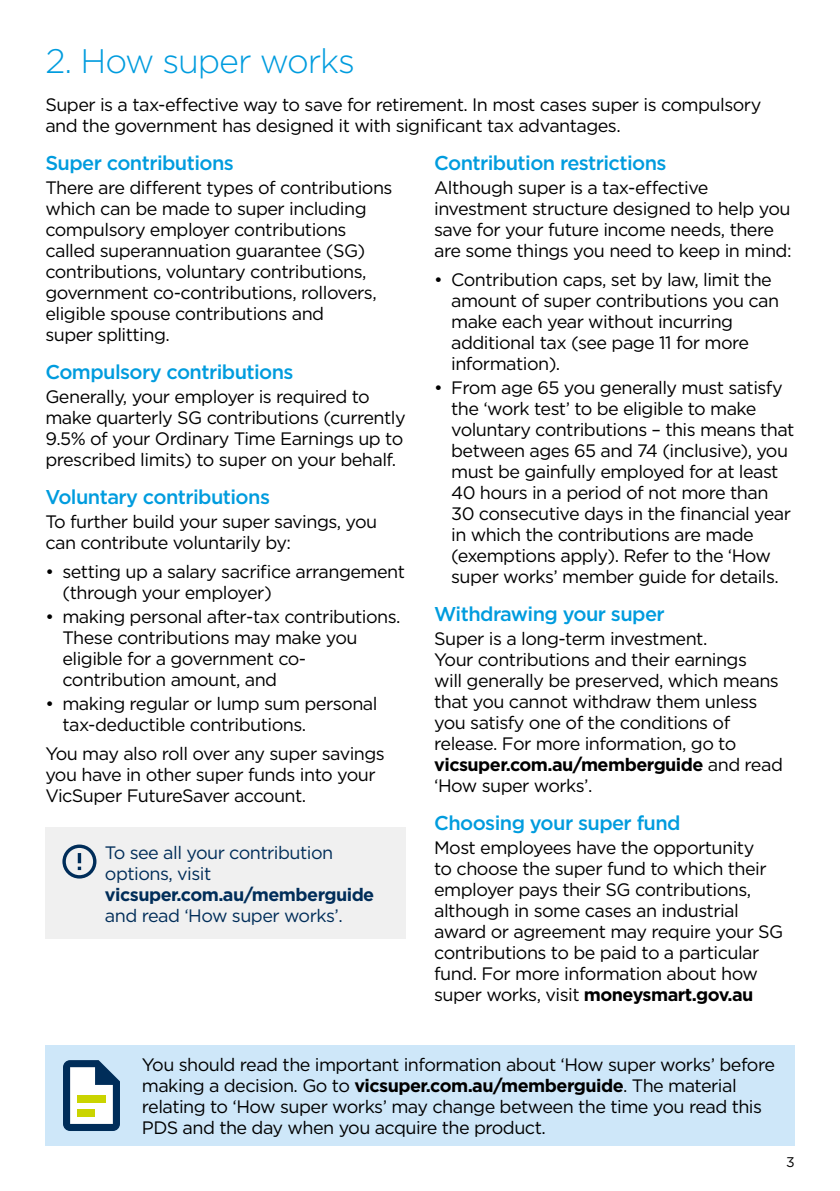
<style>
.page{position:relative;width:840px;height:1191px;background:#fff}
.page>*{position:absolute;margin:0;border:0;box-sizing:border-box;transform-origin:0 0}
.t1{font:300 34px "Gotham";letter-spacing:-.035em;color:#009cde}
.t2{font:500 20px "Gotham";letter-spacing:-.03em;color:#009cde}
.t3{font:18px/21px "Gotham";letter-spacing:-.03em;color:#000}
.t4{font:18px/21px "Gotham";letter-spacing:-.03em;color:#002d59}
.t5{font:700 18px "Gotham";letter-spacing:-.03em;color:#002d59}
.t6{font:14px "Gotham";color:#000}
.s1{font-weight:700}
</style>
<div class="page">
<div style="left:45px;top:827px;width:360px;height:111px;background:#f0f0f0"></div>
<svg style="left:62px;top:844px;width:34px;height:34px"></svg>
<div style="left:45px;top:1045px;width:749px;height:100px;background:#cee7f9"></div>
<svg style="left:63px;top:1060px;width:57px;height:71px;background:#889eb0"></svg>
<div style="left:77px;top:1095px;width:29px;height:7px;background:#cad400"></div>
<div style="left:77px;top:1109px;width:18px;height:7px;background:#cad400"></div>
<h1 class="t1" style="left:45px;top:39px;width:311px">2. How super works</h1>
<p class="t3" style="left:45px;top:94px;width:717px">Super is a tax-effective way to save for retirement. In most cases super is compulsory and the government has designed it with significant tax advantages.</p>
<p class="t2" style="left:45px;top:150px;width:190px">Super contributions</p>
<p class="t3" style="left:45px;top:176px;width:348px">There are different types of contributions which can be made to super including compulsory employer contributions called superannuation guarantee (SG) contributions, voluntary contributions, government co-contributions, rollovers, eligible spouse contributions and<br>super splitting.</p>
<p class="t2" style="left:45px;top:358px;width:249px">Compulsory contributions</p>
<p class="t3" style="left:45px;top:385px;width:361px">Generally, your employer is required to make quarterly SG contributions (currently 9.5% of your Ordinary Time Earnings up to prescribed limits) to super on your behalf.</p>
<p class="t2" style="left:45px;top:483px;width:226px">Voluntary contributions</p>
<p class="t3" style="left:45px;top:510px;width:333px">To further build your super savings, you can contribute voluntarily by:</p>
<p class="t3" style="left:62px;top:561px;width:344px;text-indent:-17px">• setting up a salary sacrifice arrangement (through your employer)</p>
<p class="t3" style="left:62px;top:605px;width:339px;text-indent:-17px">• making personal after-tax contributions.<br>These contributions may make you eligible for a government co&shy;contribution amount, and</p>
<p class="t3" style="left:62px;top:692px;width:316px;text-indent:-17px">• making regular or lump sum personal tax-deductible contributions.</p>
<p class="t3" style="left:45px;top:743px;width:341px">You may also roll over any super savings you have in other super funds into your<br>VicSuper FutureSaver account.</p>
<p class="t2" style="left:434px;top:150px;width:234px">Contribution restrictions</p>
<p class="t3" style="left:434px;top:176px;width:359px">Although super is a tax-effective investment structure designed to help you save for your future income needs, there are some things you need to keep in mind:</p>
<p class="t3" style="left:451px;top:269px;width:329px;text-indent:-17px">• Contribution caps, set by law, limit the amount of super contributions you can make each year without incurring additional tax (see page 11 for more information).</p>
<p class="t3" style="left:451px;top:377px;width:344px;text-indent:-17px">• From age 65 you generally must satisfy the ‘work test’ to be eligible to make voluntary contributions – this means that between ages 65 and 74 (inclusive), you must be gainfully employed for at least 40 hours in a period of not more than 30 consecutive days in the financial year in which the contributions are made (exemptions apply). Refer to the ‘How super works’ member guide for details.</p>
<p class="t2" style="left:434px;top:601px;width:232px">Withdrawing your super</p>
<p class="t3" style="left:434px;top:628px;width:350px">Super is a long-term investment.<br>Your contributions and their earnings<br>will generally be preserved, which means that you cannot withdraw them unless you satisfy one of the conditions of release. For more information, go to <span class="s1">vicsuper.com.au/memberguide</span> and read ‘How super works’.</p>
<p class="t2" style="left:434px;top:810px;width:248px">Choosing your super fund</p>
<p class="t3" style="left:434px;top:836px;width:350px">Most employees have the opportunity<br>to choose the super fund to which their employer pays their SG contributions, although in some cases an industrial award or agreement may require your SG contributions to be paid to a particular fund. For more information about how super works, visit <span class="s1">moneysmart.gov.au</span></p>
<p class="t4" style="left:105px;top:841px;width:230px">To see all your contribution options, visit</p>
<p class="t5" style="left:105px;top:882px;width:271px">vicsuper.com.au/memberguide</p>
<p class="t4" style="left:105px;top:904px;width:239px">and read ‘How super works’.</p>
<p class="t3" style="left:142px;top:1054px;width:634px">You should read the important information about ‘How super works’ before making a decision. Go to <span class="s1">vicsuper.com.au/memberguide</span>. The material relating to ‘How super works’ may change between the time you read this PDS and the day when you acquire the product.</p>
<p class="t6" style="left:785px;top:1152px;width:10px">3</p>
</div>
